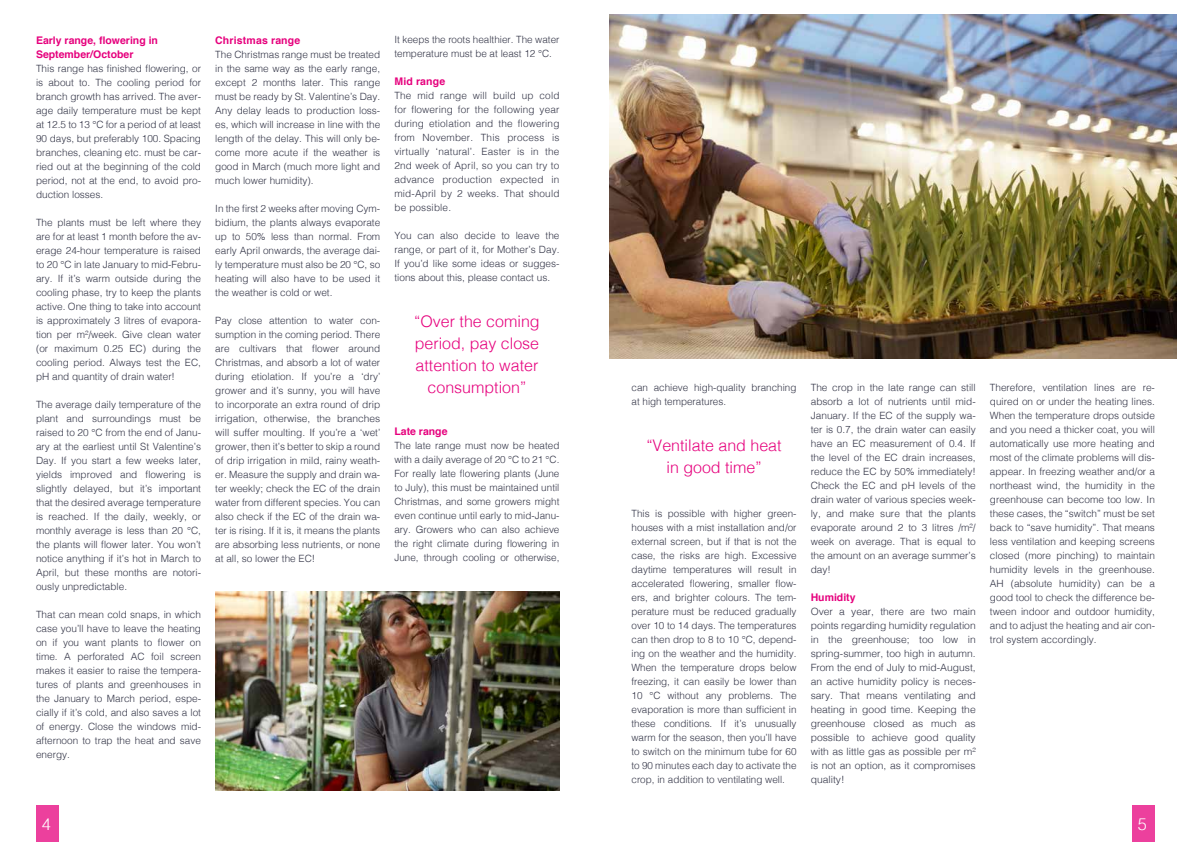
<style>
.page{position:relative;width:1191px;height:842px;background:#fff}
.page>*{position:absolute;margin:0;border:0;box-sizing:border-box;transform-origin:0 0}
.t1{font:300 16.5px "Helvetica";color:#fff}
.t2{font:300 16px/22px "Helvetica";color:#e6007d;text-align:center}
.t3{font:700 10.5px/14px "Helvetica";color:#e6007d}
.t4{font:300 10px/14px "Helvetica";color:#333547;text-align:justify}
</style>
<div class="page">
<div style="left:36px;top:806px;width:23px;height:36px;background:#ec409d"></div>
<div style="left:1132px;top:806px;width:23px;height:36px;background:#ec409d"></div>
<img style="left:609px;top:14px;width:567px;height:345px">
<img style="left:215px;top:591px;width:344px;height:200px">
<p class="t3" style="left:36px;top:33px;width:123px">Early range, flowering in<br>September/October</p>
<p class="t4" style="left:36px;top:61px;width:166px">This range has finished flowering, or is about to. The cooling period for branch growth has arrived. The aver&shy;age daily temperature must be kept at 12.5 to 13 °C for a period of at least 90 days, but preferably 100. Spacing branches, cleaning etc. must be car&shy;ried out at the beginning of the cold period, not at the end, to avoid pro&shy;duction losses.</p>
<p class="t4" style="left:36px;top:215px;width:166px">The plants must be left where they are for at least 1 month before the av&shy;erage 24-hour temperature is raised to 20 °C in late January to mid-Febru&shy;ary. If it’s warm outside during the cooling phase, try to keep the plants active. One thing to take into account is approximately 3 litres of evapora&shy;tion per m²/week. Give clean water (or maximum 0.25 EC) during the cooling period. Always test the EC, pH and quantity of drain water!</p>
<p class="t4" style="left:36px;top:397px;width:166px">The average daily temperature of the plant and surroundings must be raised to 20 °C from the end of Janu&shy;ary at the earliest until St Valentine’s Day. If you start a few weeks later, yields improved and flowering is slightly delayed, but it’s important that the desired average temperature is reached. If the daily, weekly, or monthly average is less than 20 °C, the plants will flower later. You won’t notice anything if it’s hot in March to April, but these months are notori&shy;ously unpredictable.</p>
<p class="t4" style="left:36px;top:607px;width:166px">That can mean cold snaps, in which case you’ll have to leave the heating on if you want plants to flower on time. A perforated AC foil screen makes it easier to raise the tempera&shy;tures of plants and greenhouses in the January to March period, espe&shy;cially if it’s cold, and also saves a lot of energy. Close the windows mid&shy;afternoon to trap the heat and save energy.</p>
<p class="t3" style="left:215px;top:33px;width:87px">Christmas range</p>
<p class="t4" style="left:215px;top:47px;width:166px">The Christmas range must be treated in the same way as the early range, except 2 months later. This range must be ready by St. Valentine’s Day.<br>Any delay leads to production loss&shy;es, which will increase in line with the length of the delay. This will only be&shy;come more acute if the weather is good in March (much more light and much lower humidity).</p>
<p class="t4" style="left:215px;top:201px;width:166px">In the first 2 weeks after moving Cym&shy;bidium, the plants always evaporate up to 50% less than normal. From early April onwards, the average dai&shy;ly temperature must also be 20 °C, so heating will also have to be used it the weather is cold or wet.</p>
<p class="t4" style="left:215px;top:313px;width:166px">Pay close attention to water con&shy;sumption in the coming period. There are cultivars that flower around Christmas, and absorb a lot of water during etiolation. If you’re a ‘dry’ grower and it’s sunny, you will have to incorporate an extra round of drip irrigation, otherwise, the branches will suffer moulting. If you’re a ‘wet’ grower, then it’s better to skip a round of drip irrigation in mild, rainy weath&shy;er. Measure the supply and drain wa&shy;ter weekly; check the EC of the drain water from different species. You can also check if the EC of the drain wa&shy;ter is rising. If it is, it means the plants are absorbing less nutrients, or none at all, so lower the EC!</p>
<p class="t4" style="left:394px;top:32px;width:166px">It keeps the roots healthier. The water temperature must be at least 12 °C.</p>
<p class="t3" style="left:394px;top:75px;width:52px">Mid range</p>
<p class="t4" style="left:394px;top:88px;width:166px">The mid range will build up cold for flowering for the following year during etiolation and the flowering from November. This process is virtually ‘natural’. Easter is in the 2nd week of April, so you can try to advance production expected in mid-April by 2 weeks. That should be possible.</p>
<p class="t4" style="left:394px;top:228px;width:166px">You can also decide to leave the range, or part of it, for Mother’s Day.<br>If you’d like some ideas or sugges&shy;tions about this, please contact us.</p>
<h2 class="t2" style="left:414px;top:309px;width:127px">“Over the coming period, pay close attention to water consumption”</h2>
<p class="t3" style="left:394px;top:425px;width:55px">Late range</p>
<p class="t4" style="left:394px;top:438px;width:166px">The late range must now be heated with a daily average of 20 °C to 21 °C.<br>For really late flowering plants (June to July), this must be maintained until Christmas, and some growers might even continue until early to mid-Janu&shy;ary. Growers who can also achieve the right climate during flowering in June, through cooling or otherwise,</p>
<p class="t4" style="left:631px;top:380px;width:166px">can achieve high-quality branching at high temperatures.</p>
<h2 class="t2" style="left:646px;top:433px;width:137px">“Ventilate and heat in good time”</h2>
<p class="t4" style="left:631px;top:506px;width:167px">This is possible with higher green&shy;houses with a mist installation and/or external screen, but if that is not the case, the risks are high. Excessive daytime temperatures will result in accelerated flowering, smaller flow&shy;ers, and brighter colours. The tem&shy;perature must be reduced gradually over 10 to 14 days. The temperatures can then drop to 8 to 10 °C, depend&shy;ing on the weather and the humidity.<br>When the temperature drops below freezing, it can easily be lower than 10 °C without any problems. The evaporation is more than sufficient in these conditions. If it’s unusually warm for the season, then you’ll have to switch on the minimum tube for 60 to 90 minutes each day to activate the crop, in addition to ventilating well.</p>
<p class="t4" style="left:810px;top:380px;width:166px">The crop in the late range can still absorb a lot of nutrients until mid-January. If the EC of the supply wa&shy;ter is 0.7, the drain water can easily have an EC measurement of 0.4. If the level of the EC drain increases, reduce the EC by 50% immediately!<br>Check the EC and pH levels of the drain water of various species week&shy;ly, and make sure that the plants evaporate around 2 to 3 litres /m²/ week on average. That is equal to the amount on an average summer’s day!</p>
<p class="t3" style="left:810px;top:591px;width:46px">Humidity</p>
<p class="t4" style="left:810px;top:604px;width:166px">Over a year, there are two main points regarding humidity regulation in the greenhouse; too low in spring-summer, too high in autumn.<br>From the end of July to mid-August, an active humidity policy is neces&shy;sary. That means ventilating and heating in good time. Keeping the greenhouse closed as much as possible to achieve good quality with as little gas as possible per m² is not an option, as it compromises quality!</p>
<p class="t4" style="left:990px;top:380px;width:166px">Therefore, ventilation lines are re&shy;quired on or under the heating lines.<br>When the temperature drops outside and you need a thicker coat, you will automatically use more heating and most of the climate problems will dis&shy;appear. In freezing weather and/or a northeast wind, the humidity in the greenhouse can become too low. In these cases, the “switch” must be set back to “save humidity”. That means less ventilation and keeping screens closed (more pinching) to maintain humidity levels in the greenhouse.<br>AH (absolute humidity) can be a good tool to check the difference be&shy;tween indoor and outdoor humidity, and to adjust the heating and air con&shy;trol system accordingly.</p>
<h1 class="t1" style="left:42px;top:810px;width:11px">4</h1>
<h1 class="t1" style="left:1137px;top:810px;width:11px">5</h1>
</div>
